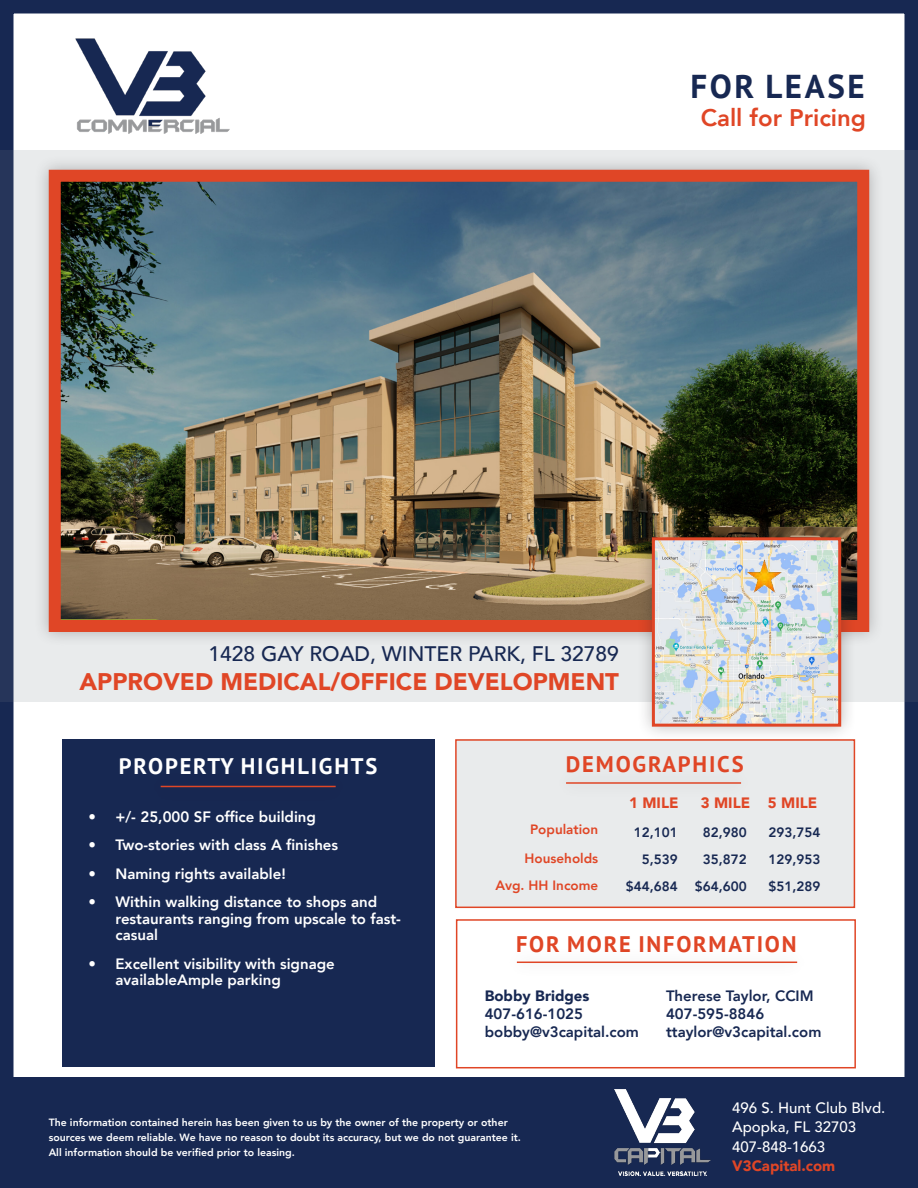
<style>
.page{position:relative;width:918px;height:1188px;background:#fff}
.page>*{position:absolute;margin:0;border:0;box-sizing:border-box;transform-origin:0 0}
.t1{font:700 33px "PT Sans";letter-spacing:.08em;color:#172852}
.t2{font:900 24px "Avenir";color:#e04626}
.t3{font:800 24px "Avenir";color:#e04626}
.t4{font:700 22.5px "PT Sans";letter-spacing:.08em;color:#e04626}
.t5{font:700 22.5px "PT Sans";letter-spacing:.08em;color:#fff}
.t6{font:500 21px "Avenir";color:#172852}
.t7{font:800 15px/16.5px "Avenir";color:#fff}
.t8{font:800 15px "Avenir";color:#172852}
.t9{font:500 15px "Avenir";color:#fff}
.t10{font:900 15px "Avenir";color:#e04626}
.t11{font:900 15px "Avenir";color:#172852}
.t12{font:800 13.5px "Avenir";color:#172852}
.t13{font:800 13.5px "Avenir";color:#e04626}
.t14{font:800 10.5px/15px "Avenir";color:#fff}
</style>
<div class="page">
<img style="left:75px;top:38px;width:155px;height:96px">
<div style="left:0;top:0;width:918px;height:1188px;border:14px solid #172852"></div>
<svg style="left:0;top:150px;width:918px;height:552px;background:#bec3cc"></svg>
<div style="left:33px;top:154px;width:852px;height:493px;background:#231f20;opacity:.3"></div>
<img style="left:62px;top:183px;width:794px;height:436px">
<div style="left:49px;top:170px;width:820px;height:462px;border:12px solid #e04626"></div>
<div style="left:0;top:1078px;width:918px;height:110px;background:#172852"></div>
<img style="left:615px;top:1089px;width:95px;height:87px">
<div style="left:62px;top:739px;width:372px;height:327px;background:#172852"></div>
<div style="left:456px;top:739px;width:398px;height:169px;background:#e9ebec"></div>
<div style="left:455px;top:739px;width:400px;height:169px;border:2px solid #e04626"></div>
<hr style="left:566px;top:782px;width:175px;height:2px;background:#e04626">
<div style="left:456px;top:919px;width:400px;height:149px;border:2px solid #e04626"></div>
<hr style="left:517px;top:962px;width:280px;height:1px;background:#e04626">
<div style="left:148px;top:770px;width:200px;height:32px;background:#231f20;opacity:.3"></div>
<hr style="left:161px;top:786px;width:175px;height:1px;background:#e04626">
<div style="left:637px;top:522px;width:219px;height:220px;background:#231f20;opacity:.3"></div>
<img style="left:656px;top:541px;width:181px;height:182px">
<div style="left:652px;top:537px;width:189px;height:190px;border:3px solid #e04626"></div>
<img style="left:747px;top:558px;width:36px;height:36px">
<p class="t1" style="left:690px;top:64px;width:176px">FOR LEASE</p>
<p class="t3" style="left:701px;top:99px;width:167px">Call for Pricing</p>
<p class="t6" style="left:209px;top:636px;width:412px">1428 GAY ROAD, WINTER PARK, FL 32789</p>
<p class="t2" style="left:80px;top:661px;width:541px">APPROVED MEDICAL/OFFICE DEVELOPMENT</p>
<p class="t5" style="left:119px;top:751px;width:260px">PROPERTY HIGHLIGHTS</p>
<p class="t7" style="left:88px;top:809px;width:229px">• +/- 25,000 SF office building</p>
<p class="t7" style="left:88px;top:837px;width:251px">• Two-stories with class A finishes</p>
<p class="t7" style="left:88px;top:866px;width:199px">• Naming rights available!</p>
<p class="t7" style="left:115px;top:894px;width:287px;text-indent:-27px">• Within walking distance to shops and restaurants ranging from upscale to fast&shy;casual</p>
<p class="t7" style="left:115px;top:956px;width:221px;text-indent:-27px">• Excellent visibility with signage availableAmple parking</p>
<p class="t4" style="left:566px;top:749px;width:179px">DEMOGRAPHICS</p>
<p class="t13" style="left:530px;top:819px;width:70px">Population</p>
<p class="t13" style="left:525px;top:848px;width:75px">Households</p>
<p class="t13" style="left:496px;top:875px;width:104px">Avg. HH Income</p>
<p class="t10" style="left:629px;top:790px;width:51px">1 MILE</p>
<p class="t10" style="left:701px;top:790px;width:118px">3 MILE 5 MILE</p>
<p class="t12" style="left:634px;top:822px;width:45px">12,101</p>
<p class="t12" style="left:642px;top:849px;width:37px">5,539</p>
<p class="t12" style="left:626px;top:876px;width:53px">$44,684</p>
<p class="t12" style="left:703px;top:822px;width:45px">82,980</p>
<p class="t12" style="left:703px;top:849px;width:45px">35,872</p>
<p class="t12" style="left:695px;top:876px;width:53px">$64,600</p>
<p class="t12" style="left:769px;top:822px;width:53px">293,754</p>
<p class="t12" style="left:769px;top:849px;width:53px">129,953</p>
<p class="t12" style="left:769px;top:876px;width:53px">$51,289</p>
<p class="t4" style="left:516px;top:929px;width:282px">FOR MORE INFORMATION</p>
<p class="t8" style="left:666px;top:984px;width:149px">Therese Taylor, CCIM</p>
<p class="t8" style="left:666px;top:1002px;width:100px">407-595-8846</p>
<p class="t8" style="left:666px;top:1020px;width:157px">ttaylor@v3capital.com</p>
<p class="t11" style="left:485px;top:983px;width:106px">Bobby Bridges</p>
<p class="t8" style="left:485px;top:1002px;width:100px">407-616-1025</p>
<p class="t8" style="left:485px;top:1020px;width:156px">bobby@v3capital.com</p>
<p class="t14" style="left:49px;top:1115px;width:474px">The information contained herein has been given to us by the owner of the property or other sources we deem reliable. We have no reason to doubt its accuracy, but we do not guarantee it.<br>All information should be verified prior to leasing.</p>
<p class="t9" style="left:732px;top:1095px;width:155px">496 S. Hunt Club Blvd.</p>
<p class="t9" style="left:732px;top:1114px;width:125px">Apopka, FL 32703</p>
<p class="t9" style="left:732px;top:1134px;width:94px">407-848-1663</p>
<p class="t10" style="left:732px;top:1153px;width:105px">V3Capital.com</p>
</div>
